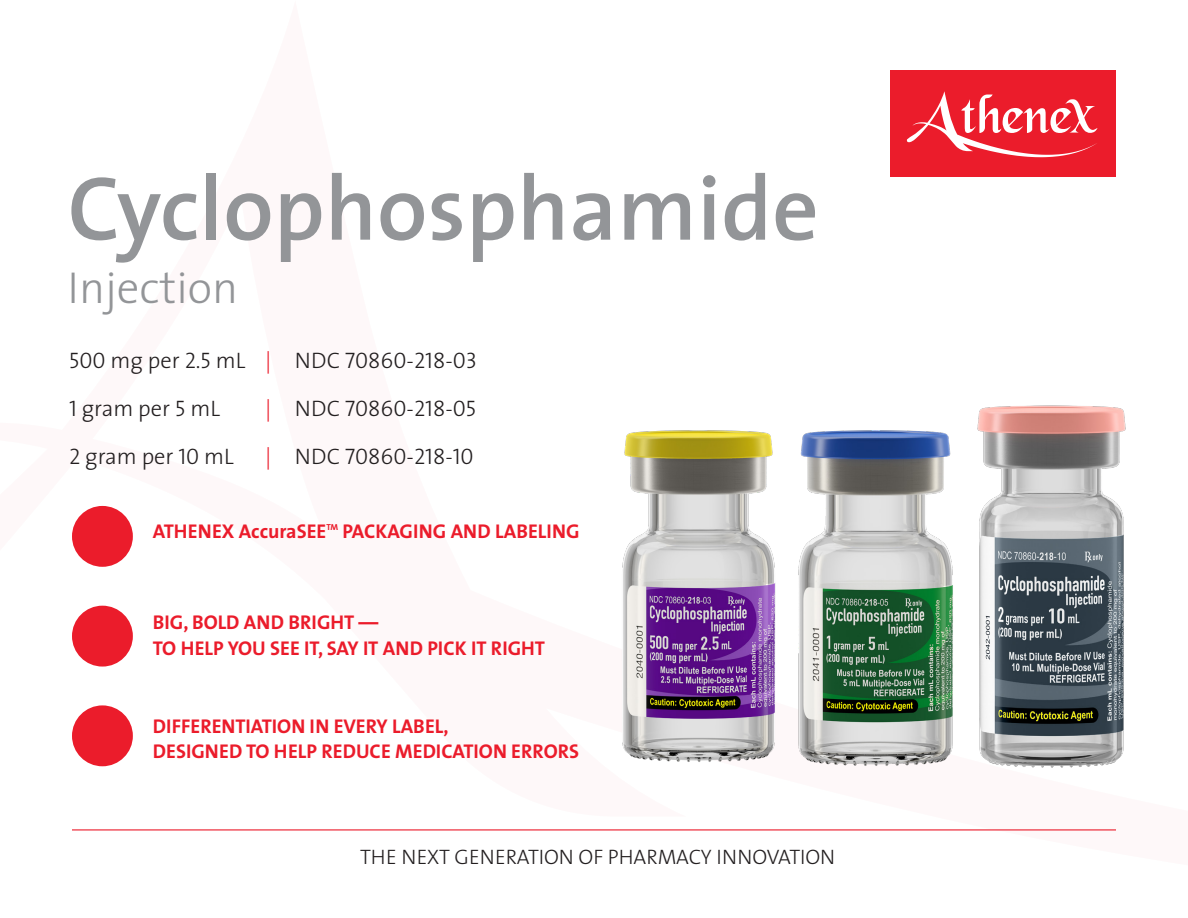
<style>
.page{position:relative;width:1188px;height:918px;background:#fff}
.page>*{position:absolute;margin:0;border:0;box-sizing:border-box;transform-origin:0 0}
.t1{font:600 91.5px "The Sans";color:#939598}
.t2{font:300 45px "The Sans";color:#939598}
.body_copy{font:22.5px "The Sans Light Caps";color:#231f20}
.body_copy-2{font:300 22.5px "The Sans";color:#231f20}
.t3{font:21px "The Sans Light Caps";color:#231f20}
.body_copy-3{font:700 19.95px/25.5px "The Sans";color:#eb1c2b}
.body_copy-4{font:700 8.7px "The Sans";color:#eb1c2b}
.s1{font-family:"The Sans";font-weight:300}
.s2{font-family:"The Sans";font-weight:300;color:#eb1c2b}
.s3{font-family:"The Sans Light Caps";font-weight:400}
</style>
<div class="page">
<hr style="left:72px;top:829px;width:1044px;height:1px;background:#eb1c2b">
<div style="left:72px;top:506px;width:61px;height:61px;background:#eb1c2b;border-radius:50%"></div>
<div style="left:72px;top:606px;width:61px;height:61px;background:#eb1c2b;border-radius:50%"></div>
<div style="left:72px;top:705px;width:61px;height:61px;background:#eb1c2b;border-radius:50%"></div>
<div style="left:891px;top:70px;width:225px;height:107px;background:#eb1c2b"></div>
<svg style="left:907px;top:91px;width:191px;height:66px"></svg>
<img style="left:622px;top:430px;width:154px;height:332px">
<img style="left:798px;top:430px;width:148px;height:336px">
<img style="left:946px;top:405px;width:180px;height:363px">
<p class="t1" style="left:68px;top:132px;width:753px">Cyclophosphamide</p>
<p class="t2" style="left:68px;top:250px;width:172px">Injection</p>
<p class="body_copy" style="left:69px;top:342px;width:410px">500 <span class="s1">mg per</span> 2.5 <span class="s1">mL</span> <span class="s2">|</span> <span class="s1">NDC</span> 70860-218-03</p>
<p class="body_copy-2" style="left:69px;top:390px;width:152px"><span class="s3">1</span> gram per <span class="s3">5</span> mL</p>
<p class="body_copy" style="left:265px;top:390px;width:213px"><span class="s2">|</span> <span class="s1">NDC</span> 70860-218-05</p>
<p class="body_copy-2" style="left:69px;top:438px;width:166px"><span class="s3">2</span> gram per <span class="s3">10</span> mL</p>
<p class="body_copy" style="left:265px;top:438px;width:210px"><span class="s2">|</span> <span class="s1">NDC</span> 70860-218-10</p>
<p class="body_copy-3" style="left:153px;top:518px;width:175px">ATHENEX AccuraSEE</p>
<p class="body_copy-4" style="left:326px;top:520px;width:13px">TM</p>
<p class="body_copy-3" style="left:343px;top:518px;width:239px">PACKAGING AND LABELING</p>
<p class="body_copy-3" style="left:153px;top:609px;width:394px">BIG, BOLD AND BRIGHT —<br>TO HELP YOU SEE IT, SAY IT AND PICK IT RIGHT</p>
<p class="body_copy-3" style="left:153px;top:713px;width:428px">DIFFERENTIATION IN EVERY LABEL,<br>DESIGNED TO HELP REDUCE MEDICATION ERRORS</p>
<p class="t3" style="left:360px;top:840px;width:477px">THE NEXT GENERATION OF PHARMACY INNOVATION</p>
</div>
